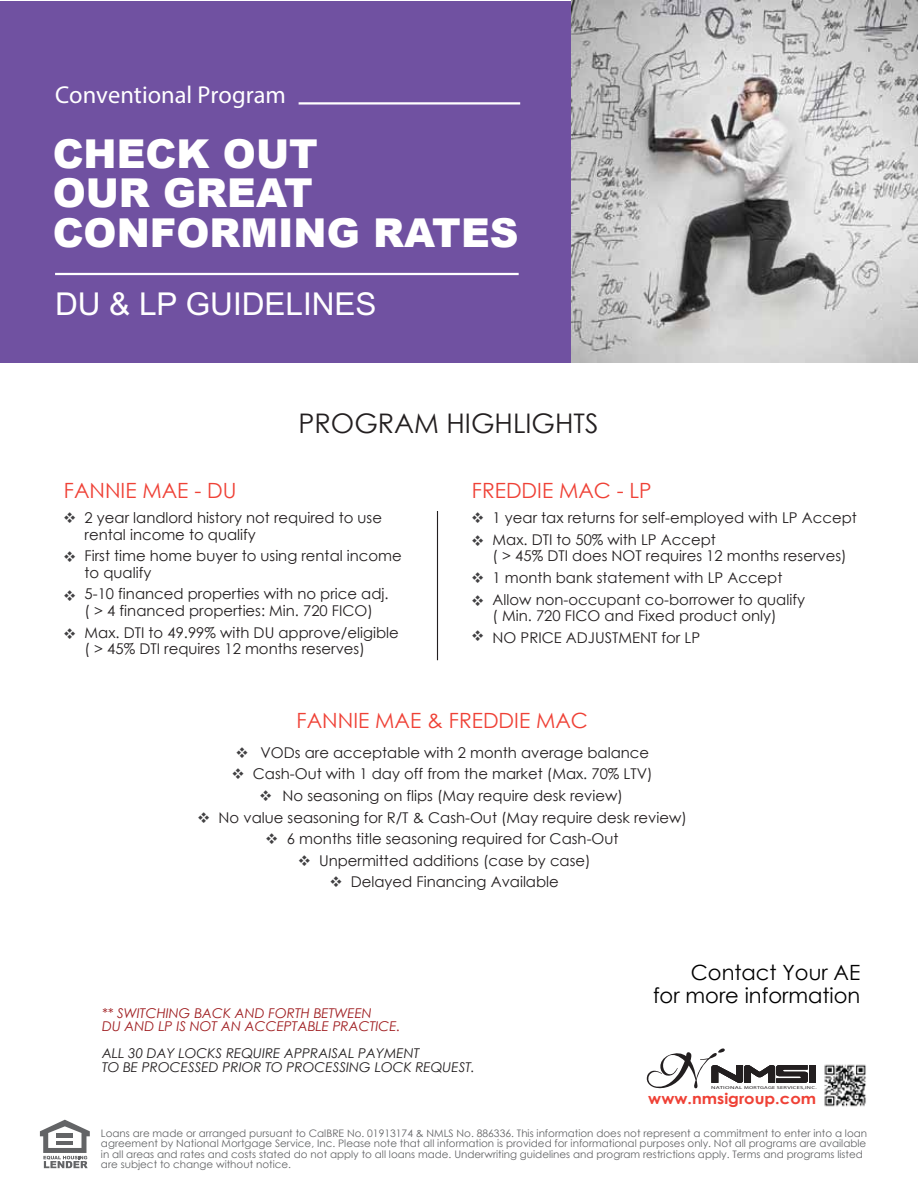
<style>
.page{position:relative;width:918px;height:1188px;background:#fff}
.page>*{position:absolute;margin:0;border:0;box-sizing:border-box;transform-origin:0 0}
.t1{font:900 39.75px/39.8px "Arial";color:#fff}
.t2{font:31.5px "Arial";color:#fff}
.t3{font:27px "Century Gothic";color:#231f20}
.t4{font:24.45px "Myriad Pro";color:#fff}
.t5{font:21px "Century Gothic";color:#ef4136}
.t6{font:21px/23.1px "Century Gothic";color:#010101;text-align:right}
.t7{font:700 15.15px "Century Gothic";color:#ef4136;scale:1.08 1}
.t8{font:14.85px/21.6px "Century Gothic";color:#231f20}
.t9{font:italic 13.5px/13.5px "Century Gothic";color:#231f20}
.t10{font:italic 13.5px/13.5px "Century Gothic";color:#9f1d20}
.t11{font:10.35px/10.5px "Century Gothic";color:#636466}
.t12{font:4.2px "Myriad Pro";letter-spacing:.04em;color:#231f20;scale:1.58 1}
.s1{font-style:inherit}
</style>
<div class="page">
<img style="left:571px;top:0;width:347px;height:362px">
<div style="left:809px;top:1065px;width:7px;height:18px;background:#231f20"></div>
<svg style="left:646px;top:1048px;width:162px;height:41px"></svg>
<img style="left:824px;top:1064px;width:42px;height:43px">
<svg style="left:40px;top:1120px;width:50px;height:48px"></svg>
<div style="left:0;top:1px;width:571px;height:361px;background:#7051a1"></div>
<hr style="left:299px;top:102px;width:221px;height:3px;background:#fff">
<hr style="left:55px;top:273px;width:464px;height:2px;background:#fff">
<hr style="left:437px;top:511px;width:1px;height:149px;background:#231f20">
<h3 class="t4" style="left:55px;top:80px;width:232px">Conventional Program</h3>
<h1 class="t1" style="left:53px;top:132px;width:467px">CHECK OUT<br>OUR GREAT<br>CONFORMING RATES</h1>
<h2 class="t2" style="left:55px;top:285px;width:323px">DU &amp; LP GUIDELINES</h2>
<h3 class="t5" style="left:64px;top:475px;width:174px">FANNIE MAE - DU</h3>
<h3 class="t3" style="left:299px;top:405px;width:302px">PROGRAM HIGHLIGHTS</h3>
<h3 class="t5" style="left:472px;top:475px;width:181px">FREDDIE MAC - LP</h3>
<p class="t8" style="left:85px;top:509px;width:299px;line-height:16.5px">2 year landlord history not required to use rental income to qualify</p>
<p class="t8" style="left:85px;top:547px;width:319px;line-height:16.5px">First time home buyer to using rental income to qualify</p>
<p class="t8" style="left:85px;top:586px;width:306px;line-height:16.5px">5-10 financed properties with no price adj. ( &gt; 4 financed properties: Min. 720 FICO)</p>
<p class="t8" style="left:85px;top:624px;width:316px;line-height:16.5px">Max. DTI to 49.99% with DU approve/eligible ( &gt; 45% DTI requires 12 months reserves)</p>
<p class="t8" style="left:493px;top:507px;width:366px">1 year tax returns for self-employed with LP Accept<br>Max. DTI to 50% with LP Accept</p>
<p class="t8" style="left:493px;top:545px;width:356px">( &gt; 45% DTI does NOT requires 12 months reserves)<br>1 month bank statement with LP Accept<br>Allow non-occupant co-borrower to qualify</p>
<p class="t8" style="left:493px;top:605px;width:286px">( Min. 720 FICO and Fixed product only)<br>NO PRICE ADJUSTMENT for LP</p>
<h3 class="t5" style="left:297px;top:706px;width:293px">FANNIE MAE &amp; FREDDIE MAC</h3>
<p class="t8" style="left:219px;top:741px;width:470px;text-align:center">VODs are acceptable with 2 month average balance<br>Cash-Out with 1 day off from the market (Max. 70% LTV)<br>No seasoning on flips (May require desk review)<br>No value seasoning for R/T &amp; Cash-Out (May require desk review)<br>6 months title seasoning required for Cash-Out<br>Unpermitted additions (case by case)<br>Delayed Financing Available</p>
<p class="t10" style="left:102px;top:1006px;width:300px">** SWITCHING BACK AND FORTH BETWEEN<br>DU AND LP IS NOT AN ACCEPTABLE PRACTICE.</p>
<p class="t9" style="left:102px;top:1047px;width:374px">ALL <span class="s1">30</span> DAY LOCKS REQUIRE APPRAISAL PAYMENT<br>TO BE PROCESSED PRIOR TO PROCESSING LOCK REQUEST.</p>
<h3 class="t6" style="left:653px;top:961px;width:209px">Contact Your AE<br>for more information</h3>
<p class="t12" style="left:711px;top:1085px;width:68px">NATIONAL MORTGAGE SERVICES,INC.</p>
<p class="t7" style="left:648px;top:1087px;width:157px">www.nmsigroup.com</p>
<p class="t11" style="left:101px;top:1128px;width:768px">Loans are made or arranged pursuant to CalBRE No. 01913174 &amp; NMLS No. 886336. This information does not represent a commitment to enter into a loan agreement by National Mortgage Service, Inc. Please note that all information is provided for informational purposes only. Not all programs are available in all areas and rates and costs stated do not apply to all loans made. Underwriting guidelines and program restrictions apply. Terms and programs listed are subject to change without notice.</p>
</div>
